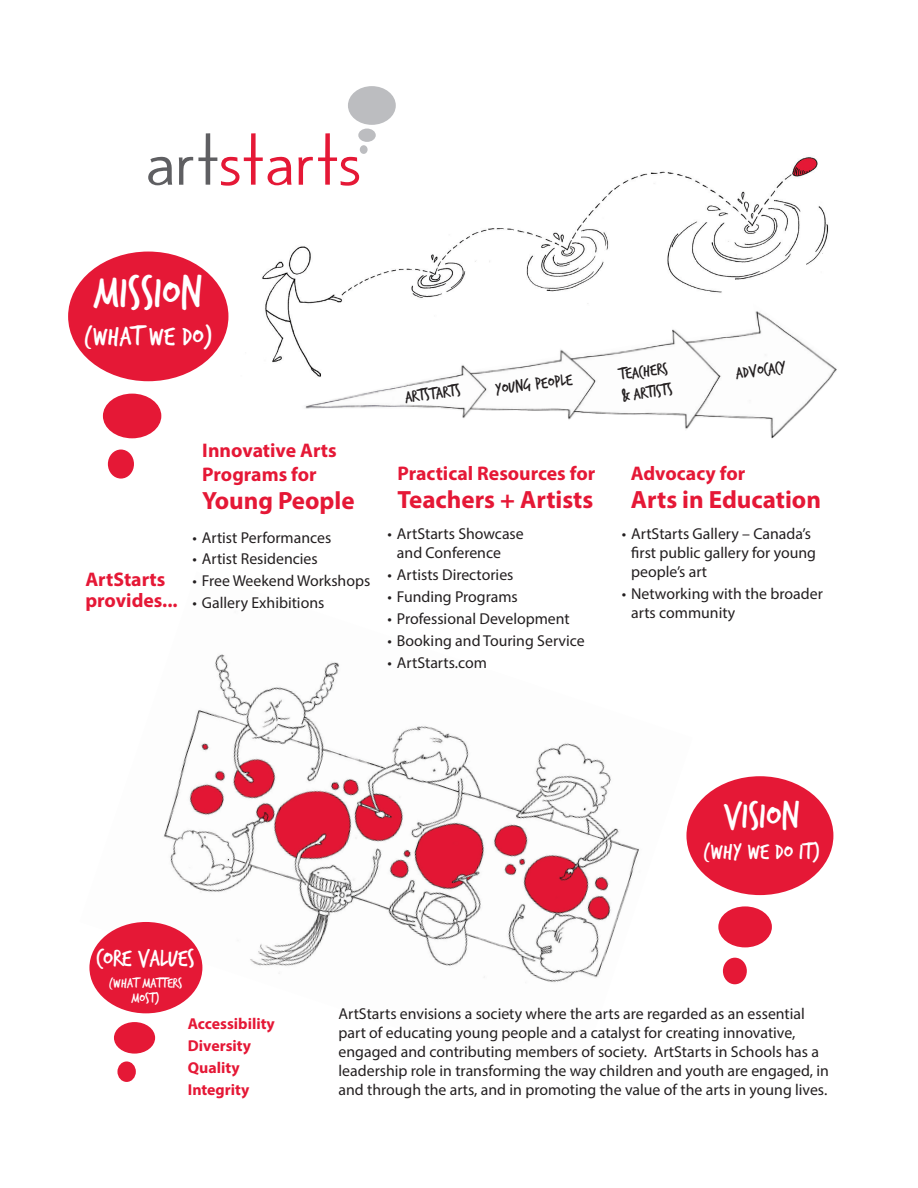
<style>
.page{position:relative;width:918px;height:1188px;background:#fff}
.page>*{position:absolute;margin:0;border:0;box-sizing:border-box;transform-origin:0 0}
.t1{font:47.4px "Trash Hand";color:#fff}
.t2{font:39.45px "Trash Hand";color:#fff}
.t3{font:29.25px "Trash Hand";color:#fff}
.t4{font:25.65px "Trash Hand";color:#fff}
.t5{font:700 25.05px "Myriad Pro";color:#e51836}
.t6{font:24.3px "Trash Hand";color:#fff}
.t7{font:700 19.8px/21.8px "Myriad Pro";color:#e51836}
.t8{font:17.55px/21px "Trash Hand";color:#231f20}
.t9{font:15.75px/18.9px "Myriad Pro";color:#231f20}
.t10{font:700 15.75px/21.9px "Myriad Pro";color:#e51836}
.t11{font:15px/15px "Trash Hand";color:#fff;text-align:center}
</style>
<div class="page">
<img style="left:92px;top:654px;width:547px;height:428px">
<img style="left:154px;top:149px;width:675px;height:282px">
<img style="left:301px;top:303px;width:536px;height:136px">
<div style="left:108px;top:450px;width:26px;height:29px;background:#e51836;border-radius:50%"></div>
<div style="left:103px;top:394px;width:58px;height:44px;background:#e51836;border-radius:50%"></div>
<div style="left:68px;top:252px;width:160px;height:129px;background:#e51836;border-radius:50%"></div>
<div style="left:117px;top:1061px;width:19px;height:21px;background:#e51836;border-radius:50%"></div>
<div style="left:114px;top:1022px;width:41px;height:32px;background:#e51836;border-radius:50%"></div>
<div style="left:89px;top:922px;width:113px;height:91px;background:#e51836;border-radius:50%"></div>
<div style="left:723px;top:958px;width:24px;height:26px;background:#e51836;border-radius:50%"></div>
<div style="left:718px;top:906px;width:54px;height:41px;background:#e51836;border-radius:50%"></div>
<div style="left:686px;top:776px;width:147px;height:119px;background:#e51836;border-radius:50%"></div>
<div style="left:360px;top:145px;width:8px;height:9px;background:#bcbdc0;border-radius:50%"></div>
<div style="left:358px;top:129px;width:18px;height:13px;background:#bcbdc0;border-radius:50%"></div>
<div style="left:348px;top:86px;width:48px;height:39px;background:#bcbdc0;border-radius:50%"></div>
<svg style="left:148px;top:156px;width:24px;height:29px"></svg>
<svg style="left:179px;top:133px;width:113px;height:53px"></svg>
<svg style="left:298px;top:133px;width:61px;height:53px"></svg>
<h1 class="t1" style="left:94px;top:269px;width:110px">MISSION</h1>
<h3 class="t3" style="left:84px;top:322px;width:131px">(WHAT WE DO)</h3>
<p class="t7" style="left:85px;top:567px;width:94px">ArtStarts provides...</p>
<p class="t7" style="left:202px;top:438px;width:136px;line-height:23.7px">Innovative Arts<br>Programs for</p>
<h3 class="t5" style="left:202px;top:484px;width:154px">Young People</h3>
<p class="t9" style="left:192px;top:528px;width:140px">• Artist Performances</p>
<p class="t9" style="left:192px;top:549px;width:127px">• Artist Residencies</p>
<p class="t9" style="left:192px;top:571px;width:179px">• Free Weekend Workshops</p>
<p class="t9" style="left:192px;top:593px;width:134px">• Gallery Exhibitions</p>
<p class="t8" style="left:404px;top:387px;width:57px;rotate:-7deg">ARTSTARTS</p>
<p class="t8" style="left:494px;top:379px;width:79px;rotate:-7deg">YOUNG PEOPLE</p>
<p class="t7" style="left:398px;top:462px;width:199px">Practical Resources for</p>
<h3 class="t5" style="left:398px;top:483px;width:197px">Teachers + Artists</h3>
<p class="t9" style="left:397px;top:524px;width:128px;text-indent:-9px">• ArtStarts Showcase and Conference</p>
<p class="t9" style="left:388px;top:565px;width:127px">• Artists Directories</p>
<p class="t9" style="left:388px;top:587px;width:132px">• Funding Programs</p>
<p class="t9" style="left:388px;top:609px;width:184px">• Professional Development</p>
<p class="t9" style="left:388px;top:631px;width:199px">• Booking and Touring Service</p>
<p class="t9" style="left:388px;top:653px;width:101px">• ArtStarts.com</p>
<p class="t8" style="left:618px;top:365px;width:53px;rotate:-7deg">TEACHERS &amp; ARTISTS</p>
<p class="t8" style="left:735px;top:363px;width:52px;rotate:-7deg">ADVOCACY</p>
<p class="t7" style="left:631px;top:462px;width:116px">Advocacy for</p>
<h3 class="t5" style="left:631px;top:483px;width:192px">Arts in Education</h3>
<p class="t9" style="left:631px;top:524px;width:186px;text-indent:-9px">• ArtStarts Gallery – Canada’s first public gallery for young people’s art</p>
<p class="t9" style="left:631px;top:584px;width:193px;text-indent:-9px">• Networking with the broader arts community</p>
<h3 class="t4" style="left:97px;top:946px;width:100px">CORE VALUES</h3>
<p class="t11" style="left:109px;top:976px;width:75px">(WHAT MATTERS<br>MOST)</p>
<h2 class="t2" style="left:723px;top:796px;width:78px">VISION</h2>
<h3 class="t6" style="left:703px;top:840px;width:119px">(WHY WE DO IT)</h3>
<p class="t10" style="left:188px;top:1012px;width:89px">Accessibility<br>Diversity<br>Quality<br>Integrity</p>
<p class="t9" style="left:339px;top:1004px;width:492px">ArtStarts envisions a society where the arts are regarded as an essential part of educating young people and a catalyst for creating innovative, engaged and contributing members of society. ArtStarts in Schools has a leadership role in transforming the way children and youth are engaged, in and through the arts, and in promoting the value of the arts in young lives.</p>
</div>
